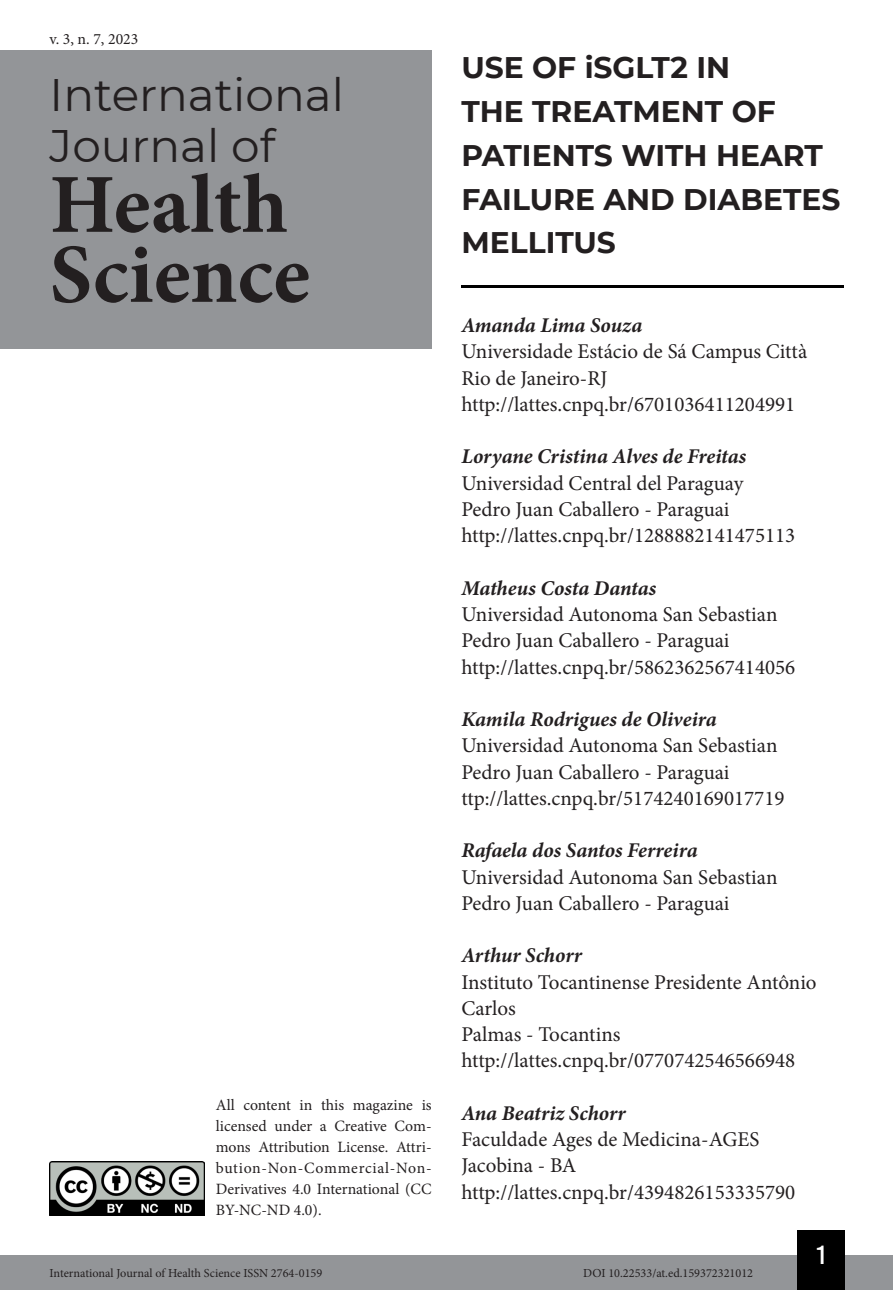
<style>
.page{position:relative;width:893px;height:1290px;background:#fff}
.page>*{position:absolute;margin:0;border:0;box-sizing:border-box;transform-origin:0 0}
.t1{font:700 84px/70px "Minion Pro";color:#231f20}
.t2{font:45.5px/50.8px "Montserrat";color:#231f20}
.Título_Artigo{font:700 29.75px/43.8px "Montserrat";color:#231f20}
.t3{font:26.25px "Bebas Kai";color:#fff}
.Infos_autor{font:21px/26.2px "Minion Pro";color:#231f20}
.Autor{font:italic 700 21px "Minion Pro";letter-spacing:-.005em;color:#231f20}
.t4{font:15.75px/21px "Minion Pro";color:#231f20;text-align:justify}
.t5{font:12.25px "Minion Pro";color:#231f20}
</style>
<div class="page">
<div style="left:0;top:1255px;width:893px;height:35px;background:#939598"></div>
<div style="left:797px;top:1230px;width:48px;height:60px;background:#000"></div>
<img style="left:50px;top:1161px;width:154px;height:54px">
<div style="left:0;top:50px;width:432px;height:298px;background:#939598"></div>
<hr style="left:461px;top:285px;width:382px;height:3px;background:#000">
<p class="t4" style="left:50px;top:28px;width:90px">v. 3, n. 7, 2023</p>
<h2 class="t2" style="left:50px;top:68px;width:296px">International<br>Journal of</h2>
<h1 class="t1" style="left:50px;top:169px;width:262px">Health<br>Science</h1>
<p class="t4" style="left:216px;top:1095px;width:217px">All content in this magazine is licensed under a Creative Com&shy;mons Attribution License. Attri&shy;bution-Non-Commercial-Non-Derivatives 4.0 International (CC BY-NC-ND 4.0).</p>
<p class="Título_Artigo" style="left:461px;top:44px;width:381px">USE OF iSGLT2 IN<br>THE TREATMENT OF<br>PATIENTS WITH HEART<br>FAILURE AND DIABETES<br>MELLITUS</p>
<p class="Autor" style="left:461px;top:310px;width:182px">Amanda Lima Souza</p>
<p class="Infos_autor" style="left:461px;top:339px;width:347px">Universidade Estácio de Sá Campus Città</p>
<p class="Infos_autor" style="left:461px;top:365px;width:147px">Rio de Janeiro-RJ</p>
<p class="Infos_autor" style="left:461px;top:391px;width:335px">http://lattes.cnpq.br/6701036411204991</p>
<p class="Autor" style="left:461px;top:442px;width:286px">Loryane Cristina Alves de Freitas</p>
<p class="Infos_autor" style="left:461px;top:470px;width:284px">Universidad Central del Paraguay</p>
<p class="Infos_autor" style="left:461px;top:496px;width:270px">Pedro Juan Caballero - Paraguai</p>
<p class="Infos_autor" style="left:461px;top:522px;width:335px">http://lattes.cnpq.br/1288882141475113</p>
<p class="Autor" style="left:461px;top:573px;width:196px">Matheus Costa Dantas</p>
<p class="Infos_autor" style="left:461px;top:601px;width:318px">Universidad Autonoma San Sebastian</p>
<p class="Infos_autor" style="left:461px;top:627px;width:270px">Pedro Juan Caballero - Paraguai</p>
<p class="Infos_autor" style="left:461px;top:654px;width:335px">http://lattes.cnpq.br/5862362567414056</p>
<p class="Autor" style="left:461px;top:704px;width:257px">Kamila Rodrigues de Oliveira</p>
<p class="Infos_autor" style="left:461px;top:732px;width:318px">Universidad Autonoma San Sebastian</p>
<p class="Infos_autor" style="left:461px;top:759px;width:270px">Pedro Juan Caballero - Paraguai</p>
<p class="Infos_autor" style="left:461px;top:785px;width:325px">ttp://lattes.cnpq.br/5174240169017719</p>
<p class="Autor" style="left:461px;top:835px;width:238px">Rafaela dos Santos Ferreira</p>
<p class="Infos_autor" style="left:461px;top:864px;width:318px">Universidad Autonoma San Sebastian</p>
<p class="Infos_autor" style="left:461px;top:890px;width:270px">Pedro Juan Caballero - Paraguai</p>
<p class="Autor" style="left:461px;top:940px;width:122px">Arthur Schorr</p>
<p class="Infos_autor" style="left:461px;top:969px;width:357px">Instituto Tocantinense Presidente Antônio<br>Carlos</p>
<p class="Infos_autor" style="left:461px;top:1021px;width:161px">Palmas - Tocantins</p>
<p class="Infos_autor" style="left:461px;top:1047px;width:335px">http://lattes.cnpq.br/0770742546566948</p>
<p class="Autor" style="left:461px;top:1098px;width:166px">Ana Beatriz Schorr</p>
<p class="Infos_autor" style="left:461px;top:1126px;width:300px">Faculdade Ages de Medicina-AGES</p>
<p class="Infos_autor" style="left:461px;top:1152px;width:117px">Jacobina - BA</p>
<p class="Infos_autor" style="left:461px;top:1179px;width:335px">http://lattes.cnpq.br/4394826153335790</p>
<p class="t3" style="left:817px;top:1241px;width:10px">1</p>
<p class="t5" style="left:50px;top:1265px;width:274px">International Journal of Health Science ISSN 2764-0159</p>
<p class="t5" style="left:583px;top:1265px;width:171px">DOI 10.22533/at.ed.159372321012</p>
</div>
